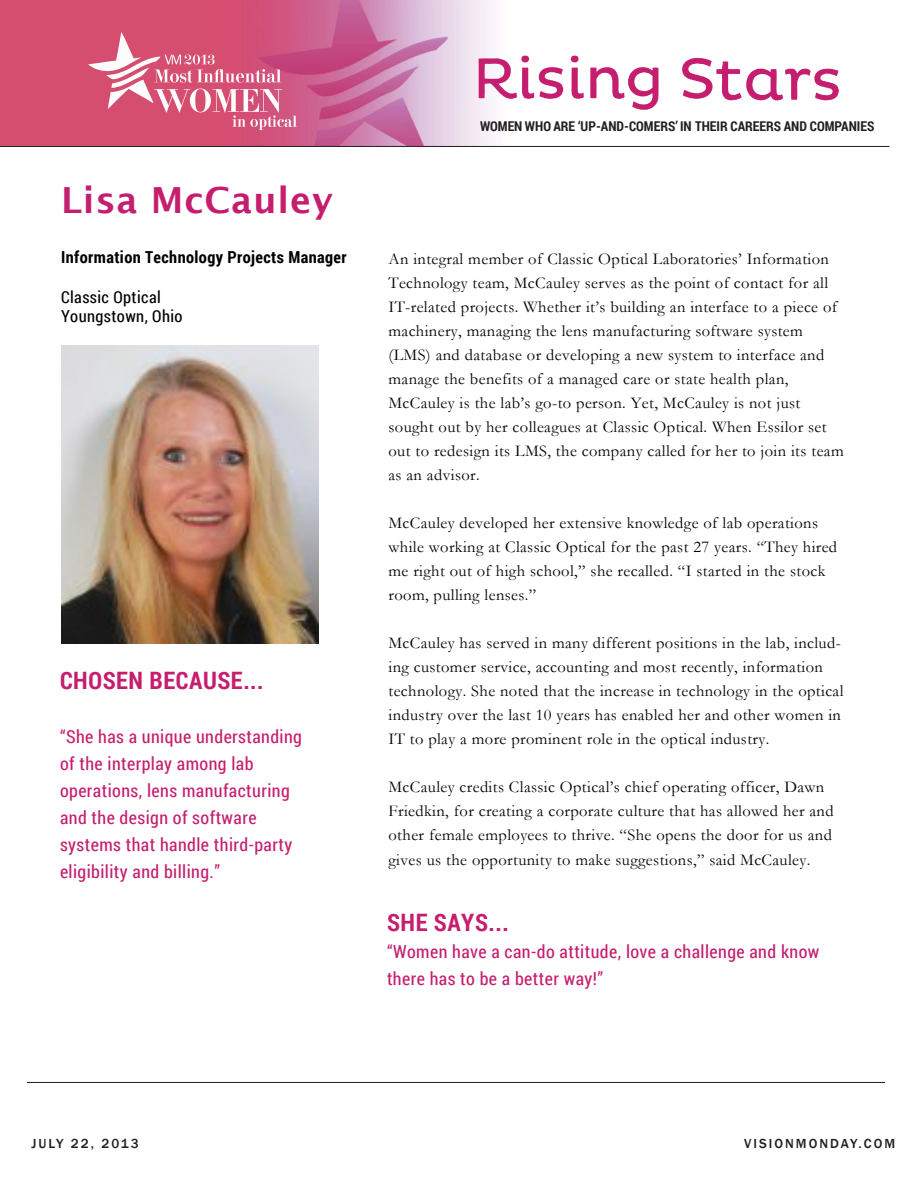
<style>
.page{position:relative;width:918px;height:1188px;background:#fff}
.page>*{position:absolute;margin:0;border:0;box-sizing:border-box;transform-origin:0 0}
.t1{font:600 36px "Lucida Sans";letter-spacing:.025em;color:#c51e6f}
.t2{font:700 24px "Roboto Condensed";letter-spacing:.025em;color:#c51e6f}
.t3{font:18px/27px "Roboto Condensed";letter-spacing:.025em;color:#c51e6f}
.t4{font:16.5px/24px "Garamond";letter-spacing:.025em;color:#000}
.t5{font:700 16.5px "Roboto Condensed";letter-spacing:.025em;color:#000}
.t6{font:16.5px/19.8px "Roboto Condensed";letter-spacing:.025em;color:#000}
.t7{font:700 13.5px "Roboto Condensed";color:#231f20}
.t8{font:500 13.5px "Franklin Gothic";letter-spacing:.15em;color:#231f20}
</style>
<div class="page">
<hr style="left:27px;top:1082px;width:858px;height:1px;background:#231f20">
<img style="left:0;top:0;width:508px;height:146px">
<svg style="left:46px;top:31px;width:251px;height:99px;background:#d96584"></svg>
<img style="left:61px;top:345px;width:257px;height:299px">
<svg style="left:590px;top:67px;width:69px;height:43px"></svg>
<svg style="left:682px;top:58px;width:157px;height:43px"></svg>
<svg style="left:478px;top:55px;width:86px;height:44px"></svg>
<svg style="left:570px;top:55px;width:14px;height:44px"></svg>
<hr style="left:0;top:146px;width:890px;height:1px;background:#231f20">
<h1 class="t1" style="left:61px;top:180px;width:274px">Lisa McCauley</h1>
<p class="t5" style="left:61px;top:246px;width:287px">Information Technology Projects Manager</p>
<p class="t6" style="left:61px;top:286px;width:123px">Classic Optical<br>Youngstown, Ohio</p>
<h2 class="t2" style="left:60px;top:663px;width:205px">CHOSEN BECAUSE...</h2>
<p class="t3" style="left:60px;top:722px;width:244px">“She has a unique understanding of the interplay among lab operations, lens manufacturing and the design of software systems that handle third-party eligibility and billing.”</p>
<p class="t7" style="left:480px;top:116px;width:396px">WOMEN WHO ARE ‘UP-AND-COMERS’ IN THEIR CAREERS AND COMPANIES</p>
<p class="t4" style="left:388px;top:247px;width:457px">An integral member of Classic Optical Laboratories’ Information Technology team, McCauley serves as the point of contact for all IT-related projects. Whether it’s building an interface to a piece of machinery, managing the lens manufacturing software system (LMS) and database or developing a new system to interface and manage the benefits of a managed care or state health plan, McCauley is the lab’s go-to person. Yet, McCauley is not just sought out by her colleagues at Classic Optical. When Essilor set out to redesign its LMS, the company called for her to join its team as an advisor.</p>
<p class="t4" style="left:388px;top:511px;width:450px">McCauley developed her extensive knowledge of lab operations while working at Classic Optical for the past 27 years. “They hired me right out of high school,” she recalled. “I started in the stock room, pulling lenses.”</p>
<p class="t4" style="left:388px;top:631px;width:456px">McCauley has served in many different positions in the lab, includ&shy;ing customer service, accounting and most recently, information technology. She noted that the increase in technology in the optical industry over the last 10 years has enabled her and other women in IT to play a more prominent role in the optical industry.</p>
<p class="t4" style="left:388px;top:775px;width:447px">McCauley credits Classic Optical’s chief operating officer, Dawn Friedkin, for creating a corporate culture that has allowed her and other female employees to thrive. “She opens the door for us and gives us the opportunity to make suggestions,” said McCauley.</p>
<h2 class="t2" style="left:387px;top:906px;width:123px">SHE SAYS...</h2>
<p class="t3" style="left:387px;top:938px;width:434px">“Women have a can-do attitude, love a challenge and know there has to be a better way!”</p>
<p class="t8" style="left:31px;top:1136px;width:109px">JULY 22, 2013</p>
<p class="t8" style="left:744px;top:1136px;width:153px">VISIONMONDAY.COM</p>
</div>
